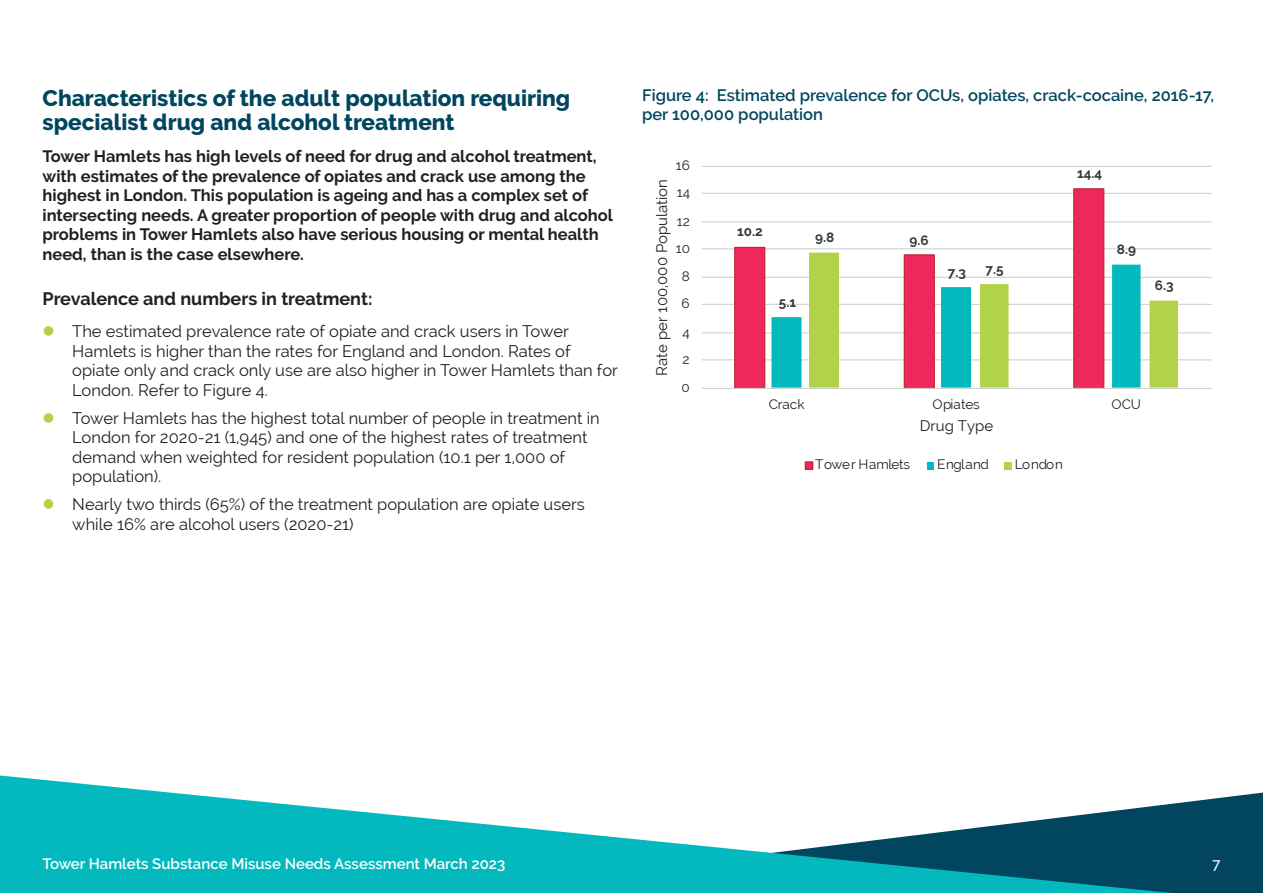
<style>
.page{position:relative;width:1263px;height:893px;background:#fff}
.page>*{position:absolute;margin:0;border:0;box-sizing:border-box;transform-origin:0 0}
._3rd_tier_copy{font:800 22.5px/24px "Raleway";color:#01465e}
._4th_tier{font:700 18px "Raleway";color:#231f20}
.t1{font:16.5px/19.5px "Raleway";color:#231f20}
.Body{font:700 16.5px/19.5px "Raleway";color:#231f20}
.t2{font:600 16.5px/19.5px "Raleway";color:#01465e}
.t3{font:600 15px "Raleway";color:#fff}
.t4{font:15px "Raleway";color:#231f20}
.t5{font:500 15px "Raleway";color:#fff}
.t6{font:13.5px "Raleway";letter-spacing:.005em;color:#231f20}
.t7{font:700 13.5px "Raleway";color:#36393c}
.t8{font:13.5px "Raleway";letter-spacing:-.015em;color:#231f20}
</style>
<div class="page">
<svg style="left:0;top:775px;width:1263px;height:118px;fill:#03b9bd"></svg>
<hr style="left:702px;top:359px;width:510px;height:1px;background:#cfd1d0">
<hr style="left:702px;top:332px;width:510px;height:1px;background:#cfd1d0">
<hr style="left:702px;top:304px;width:510px;height:1px;background:#cfd1d0">
<hr style="left:702px;top:277px;width:510px;height:1px;background:#cfd1d0">
<hr style="left:702px;top:248px;width:510px;height:1px;background:#cfd1d0">
<hr style="left:702px;top:221px;width:510px;height:1px;background:#cfd1d0">
<hr style="left:702px;top:193px;width:510px;height:1px;background:#cfd1d0">
<hr style="left:702px;top:166px;width:510px;height:1px;background:#cfd1d0">
<svg style="left:734px;top:188px;width:371px;height:200px"></svg>
<svg style="left:771px;top:265px;width:38px;height:123px"></svg>
<svg style="left:809px;top:253px;width:369px;height:135px"></svg>
<hr style="left:702px;top:388px;width:510px;height:1px;background:#cfd1d0">
<div style="left:805px;top:462px;width:8px;height:7px;background:#ee275c"></div>
<div style="left:805px;top:461px;width:8px;height:9px;border:1px solid #c22025"></div>
<div style="left:927px;top:463px;width:6px;height:7px;background:#03b9bd"></div>
<div style="left:1004px;top:463px;width:7px;height:7px;background:#b1d349"></div>
<p class="_3rd_tier_copy" style="left:43px;top:86px;width:529px">Characteristics of the adult population requiring specialist drug and alcohol treatment</p>
<p class="Body" style="left:43px;top:147px;width:572px">Tower Hamlets has high levels of need for drug and alcohol treatment, with estimates of the prevalence of opiates and crack use among the highest in London. This population is ageing and has a complex set of intersecting needs. A greater proportion of people with drug and alcohol problems in Tower Hamlets also have serious housing or mental health need, than is the case elsewhere.</p>
<p class="_4th_tier" style="left:43px;top:288px;width:331px">Prevalence and numbers in treatment:</p>
<p class="t1" style="left:72px;top:322px;width:547px">The estimated prevalence rate of opiate and crack users in Tower Hamlets is higher than the rates for England and London. Rates of opiate only and crack only use are also higher in Tower Hamlets than for London. Refer to Figure 4.</p>
<p class="t1" style="left:72px;top:408px;width:529px">Tower Hamlets has the highest total number of people in treatment in London for 2020-21 (1,945) and one of the highest rates of treatment demand when weighted for resident population (10.1 per 1,000 of population).</p>
<p class="t1" style="left:72px;top:495px;width:514px">Nearly two thirds (65%) of the treatment population are opiate users while 16% are alcohol users (2020-21)</p>
<p class="t2" style="left:642px;top:85px;width:574px">Figure 4: Estimated prevalence for OCUs, opiates, crack-cocaine, 2016-17, per 100,000 population</p>
<p class="t6" style="left:676px;top:158px;width:16px">16</p>
<p class="t4" style="left:653px;top:376px;width:198px;rotate:-90deg">Rate per 100,000 Population</p>
<p class="t6" style="left:677px;top:185px;width:15px">14</p>
<p class="t6" style="left:677px;top:213px;width:15px">12</p>
<p class="t6" style="left:676px;top:240px;width:16px">10</p>
<p class="t6" style="left:682px;top:269px;width:10px">8</p>
<p class="t6" style="left:682px;top:296px;width:10px">6</p>
<p class="t6" style="left:682px;top:324px;width:9px">4</p>
<p class="t6" style="left:683px;top:351px;width:9px">2</p>
<p class="t6" style="left:681px;top:380px;width:10px">0</p>
<p class="t7" style="left:737px;top:224px;width:27px">10.2</p>
<p class="t7" style="left:815px;top:230px;width:21px">9.8</p>
<p class="t7" style="left:779px;top:294px;width:19px">5.1</p>
<p class="t7" style="left:909px;top:233px;width:21px">9.6</p>
<p class="t7" style="left:948px;top:264px;width:20px">7.3</p>
<p class="t7" style="left:985px;top:261px;width:20px">7.5</p>
<p class="t7" style="left:1077px;top:165px;width:27px">14.4</p>
<p class="t7" style="left:1117px;top:242px;width:21px">8.9</p>
<p class="t7" style="left:1155px;top:278px;width:20px">6.3</p>
<p class="t6" style="left:769px;top:396px;width:37px">Crack</p>
<p class="t6" style="left:933px;top:396px;width:49px">Opiates</p>
<p class="t6" style="left:1111px;top:396px;width:31px">OCU</p>
<p class="t4" style="left:920px;top:417px;width:75px">Drug Type</p>
<p class="t8" style="left:815px;top:456px;width:97px">Tower Hamlets</p>
<p class="t6" style="left:937px;top:456px;width:53px">England</p>
<p class="t6" style="left:1015px;top:456px;width:50px">London</p>
<p class="t3" style="left:43px;top:855px;width:464px">Tower Hamlets Substance Misuse Needs Assessment March 2023</p>
<p class="t5" style="left:1212px;top:855px;width:10px">7</p>
</div>
